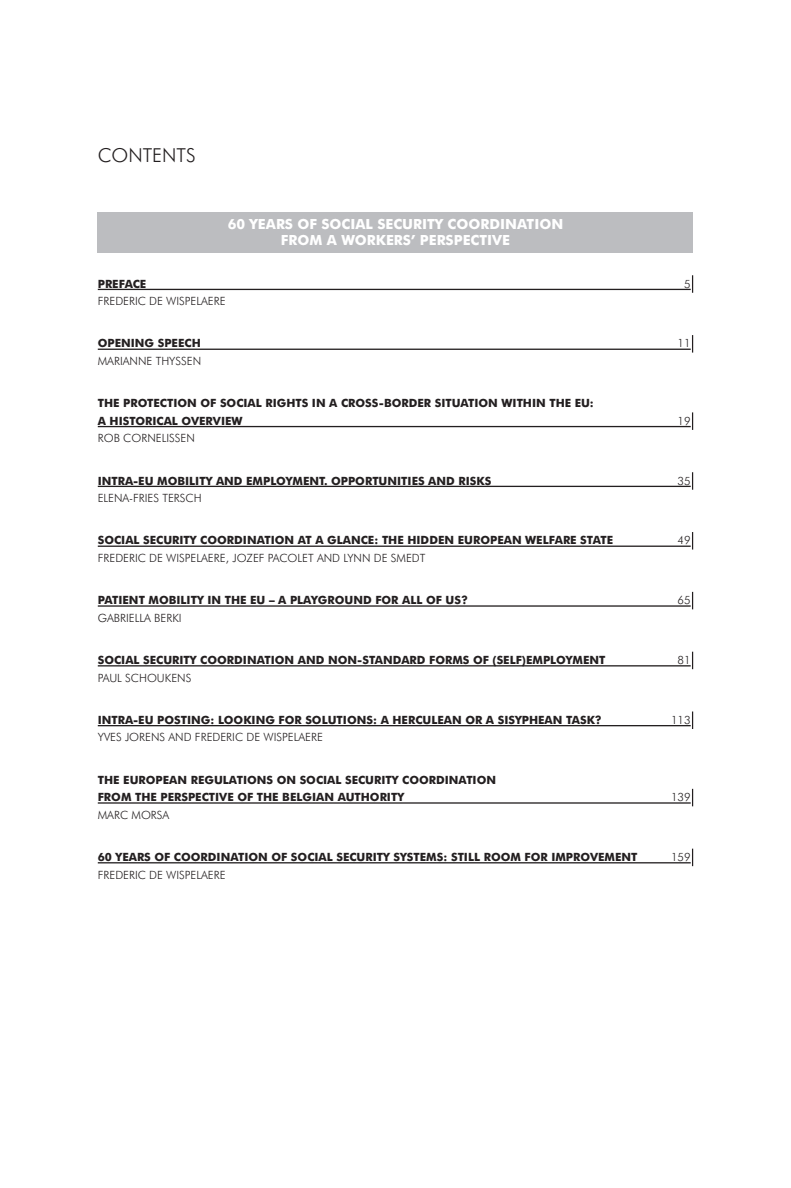
<style>
.page{position:relative;width:791px;height:1188px;background:#fff}
.page>*{position:absolute;margin:0;border:0;box-sizing:border-box;transform-origin:0 0}
.t1{font:300 19.25px "Futura BT";color:#231f20}
.t2{font:700 14px/16.8px "Futura BT";color:#fff;text-align:center}
.t3{font:700 11.38px/17.5px "Futura BT";color:#231f20}
.t4{font:300 11.38px "Futura BT";color:#231f20}
</style>
<div class="page">
<div style="left:98px;top:212px;width:595px;height:24px;background:#bcbdc0"></div>
<div style="left:98px;top:229px;width:595px;height:24px;background:#bcbdc0"></div>
<svg style="left:692px;top:275px;width:1px;height:18px"></svg>
<hr style="left:98px;top:289px;width:593px;height:1px;background:#231f20">
<svg style="left:692px;top:335px;width:1px;height:17px"></svg>
<hr style="left:98px;top:348px;width:593px;height:2px;background:#231f20">
<svg style="left:692px;top:412px;width:1px;height:18px"></svg>
<hr style="left:98px;top:426px;width:593px;height:1px;background:#231f20">
<svg style="left:692px;top:472px;width:1px;height:18px"></svg>
<hr style="left:98px;top:486px;width:593px;height:1px;background:#231f20">
<svg style="left:692px;top:532px;width:1px;height:17px"></svg>
<hr style="left:98px;top:545px;width:593px;height:2px;background:#231f20">
<svg style="left:692px;top:592px;width:1px;height:17px"></svg>
<hr style="left:98px;top:605px;width:593px;height:2px;background:#231f20">
<svg style="left:692px;top:652px;width:1px;height:17px"></svg>
<hr style="left:98px;top:665px;width:593px;height:1px;background:#231f20">
<svg style="left:692px;top:711px;width:1px;height:18px"></svg>
<hr style="left:98px;top:725px;width:593px;height:1px;background:#231f20">
<svg style="left:692px;top:789px;width:1px;height:17px"></svg>
<hr style="left:98px;top:802px;width:593px;height:1px;background:#231f20">
<svg style="left:692px;top:848px;width:1px;height:18px"></svg>
<hr style="left:98px;top:862px;width:593px;height:1px;background:#231f20">
<h1 class="t1" style="left:98px;top:144px;width:99px">CONTENTS</h1>
<p class="t2" style="left:228px;top:215px;width:337px">60 YEARS OF SOCIAL SECURITY COORDINATION<br>FROM A WORKERS’ PERSPECTIVE</p>
<p class="t3" style="left:98px;top:275px;width:50px">PREFACE</p>
<p class="t4" style="left:684px;top:277px;width:8px">5</p>
<p class="t4" style="left:98px;top:294px;width:129px">FREDERIC DE WISPELAERE</p>
<p class="t3" style="left:98px;top:335px;width:105px">OPENING SPEECH</p>
<p class="t4" style="left:677px;top:336px;width:15px">11</p>
<p class="t4" style="left:98px;top:354px;width:105px">MARIANNE THYSSEN</p>
<p class="t3" style="left:98px;top:394px;width:497px">THE PROTECTION OF SOCIAL RIGHTS IN A CROSS-BORDER SITUATION WITHIN THE EU:<br>A HISTORICAL OVERVIEW</p>
<p class="t4" style="left:677px;top:414px;width:15px">19</p>
<p class="t4" style="left:98px;top:431px;width:99px">ROB CORNELISSEN</p>
<p class="t3" style="left:98px;top:472px;width:395px">INTRA-EU MOBILITY AND EMPLOYMENT. OPPORTUNITIES AND RISKS</p>
<p class="t4" style="left:677px;top:474px;width:15px">35</p>
<p class="t4" style="left:98px;top:491px;width:105px">ELENA-FRIES TERSCH</p>
<p class="t3" style="left:98px;top:531px;width:517px">SOCIAL SECURITY COORDINATION AT A GLANCE: THE HIDDEN EUROPEAN WELFARE STATE</p>
<p class="t4" style="left:677px;top:533px;width:15px">49</p>
<p class="t4" style="left:98px;top:551px;width:329px">FREDERIC DE WISPELAERE, JOZEF PACOLET AND LYNN DE SMEDT</p>
<p class="t3" style="left:98px;top:591px;width:372px">PATIENT MOBILITY IN THE EU – A PLAYGROUND FOR ALL OF US?</p>
<p class="t4" style="left:677px;top:593px;width:15px">65</p>
<p class="t4" style="left:98px;top:611px;width:85px">GABRIELLA BERKI</p>
<p class="t3" style="left:98px;top:651px;width:509px">SOCIAL SECURITY COORDINATION AND NON-STANDARD FORMS OF (SELF)EMPLOYMENT</p>
<p class="t4" style="left:677px;top:653px;width:15px">81</p>
<p class="t4" style="left:98px;top:670px;width:95px">PAUL SCHOUKENS</p>
<p class="t3" style="left:98px;top:711px;width:505px">INTRA-EU POSTING: LOOKING FOR SOLUTIONS: A HERCULEAN OR A SISYPHEAN TASK?</p>
<p class="t4" style="left:671px;top:713px;width:21px">113</p>
<p class="t4" style="left:98px;top:730px;width:227px">YVES JORENS AND FREDERIC DE WISPELAERE</p>
<p class="t3" style="left:98px;top:771px;width:400px">THE EUROPEAN REGULATIONS ON SOCIAL SECURITY COORDINATION<br>FROM THE PERSPECTIVE OF THE BELGIAN AUTHORITY</p>
<p class="t4" style="left:671px;top:790px;width:21px">139</p>
<p class="t4" style="left:98px;top:808px;width:73px">MARC MORSA</p>
<p class="t3" style="left:98px;top:848px;width:541px">60 YEARS OF COORDINATION OF SOCIAL SECURITY SYSTEMS: STILL ROOM FOR IMPROVEMENT</p>
<p class="t4" style="left:671px;top:850px;width:21px">159</p>
<p class="t4" style="left:98px;top:867px;width:129px">FREDERIC DE WISPELAERE</p>
</div>
